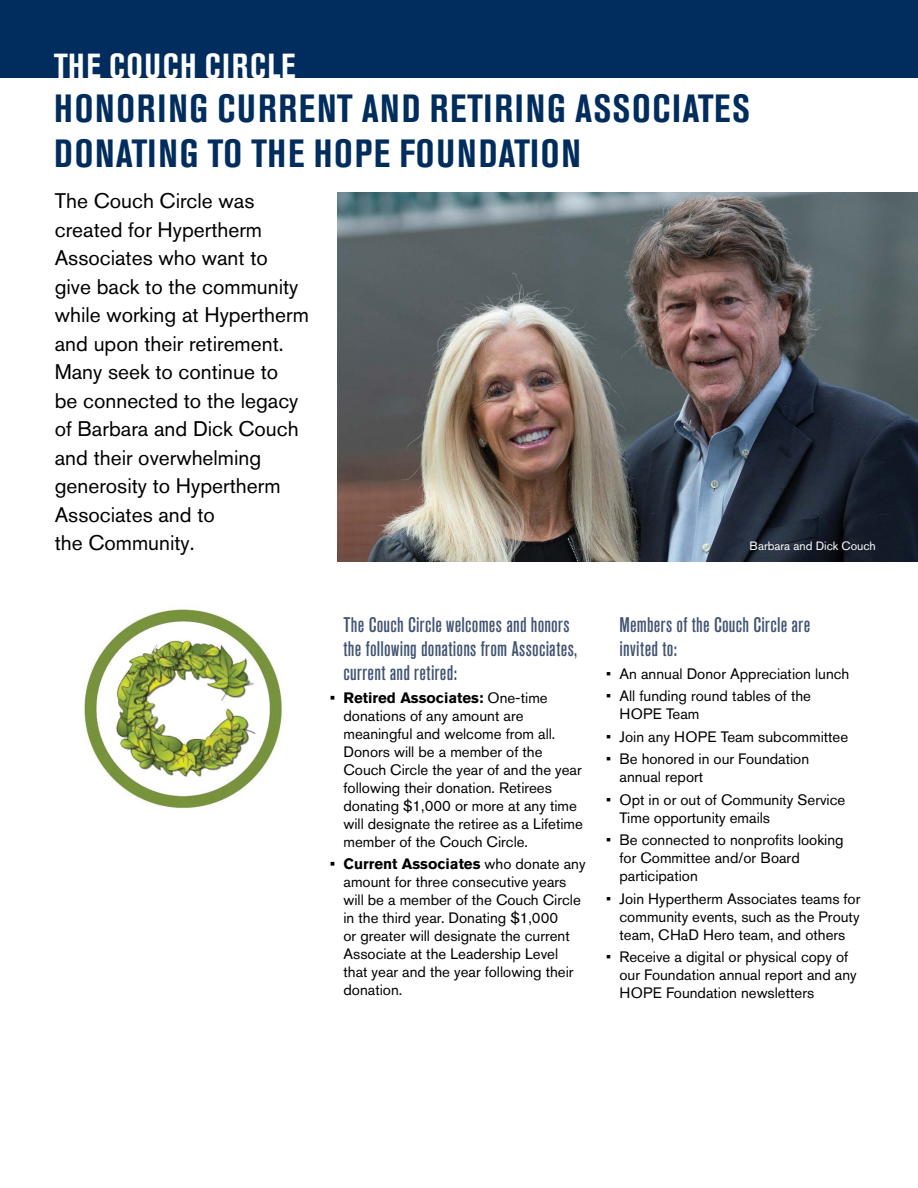
<style>
.page{position:relative;width:918px;height:1188px;background:#fff}
.page>*{position:absolute;margin:0;border:0;box-sizing:border-box;transform-origin:0 0}
.t1{font:700 condensed 39px/45px "Akzidenz Grotesk Pro";letter-spacing:.045em;color:#002d5d}
.t2{font:700 condensed 34.5px "Akzidenz Grotesk Pro";letter-spacing:.045em;color:#fff}
.t3{font:21px/28.5px "Akzidenz Grotesk Pro";color:#000}
.t4{font:500 condensed 21px/24px "Akzidenz Grotesk Pro";letter-spacing:.01em;color:#415371}
.t5{font:15px/18px "Akzidenz Grotesk Pro";color:#000}
.t6{font:12px "Akzidenz Grotesk Pro";color:#fff}
.s1{font-weight:700}
</style>
<div class="page">
<div style="left:0;top:0;width:918px;height:78px;background:#002d5d"></div>
<img style="left:338px;top:193px;width:580px;height:369px">
<img style="left:84px;top:605px;width:198px;height:204px">
<h2 class="t2" style="left:54px;top:44px;width:243px">THE COUCH CIRCLE</h2>
<h1 class="t1" style="left:54px;top:85px;width:697px">HONORING CURRENT AND RETIRING ASSOCIATES<br>DONATING TO THE HOPE FOUNDATION</h1>
<p class="t3" style="left:55px;top:187px;width:256px">The Couch Circle was created for Hypertherm<br>Associates who want to give back to the community while working at Hypertherm and upon their retirement.<br>Many seek to continue to<br>be connected to the legacy of Barbara and Dick Couch and their overwhelming generosity to Hypertherm<br>Associates and to<br>the Community.</p>
<p class="t6" style="left:750px;top:538px;width:128px">Barbara and Dick Couch</p>
<h3 class="t4" style="left:344px;top:612px;width:235px">The Couch Circle welcomes and honors the following donations from Associates, current and retired:</h3>
<p class="t5" style="left:344px;top:688px;width:241px;text-indent:-14px"><span class="s1">• Retired Associates:</span> One-time donations of any amount are meaningful and welcome from all.<br>Donors will be a member of the<br>Couch Circle the year of and the year following their donation. Retirees donating $1,000 or more at any time will designate the retiree as a Lifetime member of the Couch Circle.</p>
<p class="t5" style="left:344px;top:855px;width:244px;text-indent:-14px"><span class="s1">• Current Associates</span> who donate any amount for three consecutive years will be a member of the Couch Circle in the third year. Donating $1,000<br>or greater will designate the current<br>Associate at the Leadership Level that year and the year following their donation.</p>
<h3 class="t4" style="left:620px;top:612px;width:192px">Members of the Couch Circle are invited to:</h3>
<p class="t5" style="left:606px;top:664px;width:245px">• An annual Donor Appreciation lunch</p>
<p class="t5" style="left:620px;top:687px;width:193px;text-indent:-14px">• All funding round tables of the<br>HOPE Team</p>
<p class="t5" style="left:606px;top:727px;width:244px">• Join any HOPE Team subcommittee</p>
<p class="t5" style="left:620px;top:750px;width:191px;text-indent:-14px">• Be honored in our Foundation annual report</p>
<p class="t5" style="left:620px;top:790px;width:227px;text-indent:-14px">• Opt in or out of Community Service<br>Time opportunity emails</p>
<p class="t5" style="left:620px;top:831px;width:226px;text-indent:-14px">• Be connected to nonprofits looking for Committee and/or Board participation</p>
<p class="t5" style="left:620px;top:889px;width:242px;text-align:justify;text-indent:-14px">• Join Hypertherm Associates teams for community events, such as the Prouty team, CHaD Hero team, and others</p>
<p class="t5" style="left:620px;top:948px;width:239px;text-indent:-14px">• Receive a digital or physical copy of our Foundation annual report and any<br>HOPE Foundation newsletters</p>
</div>
